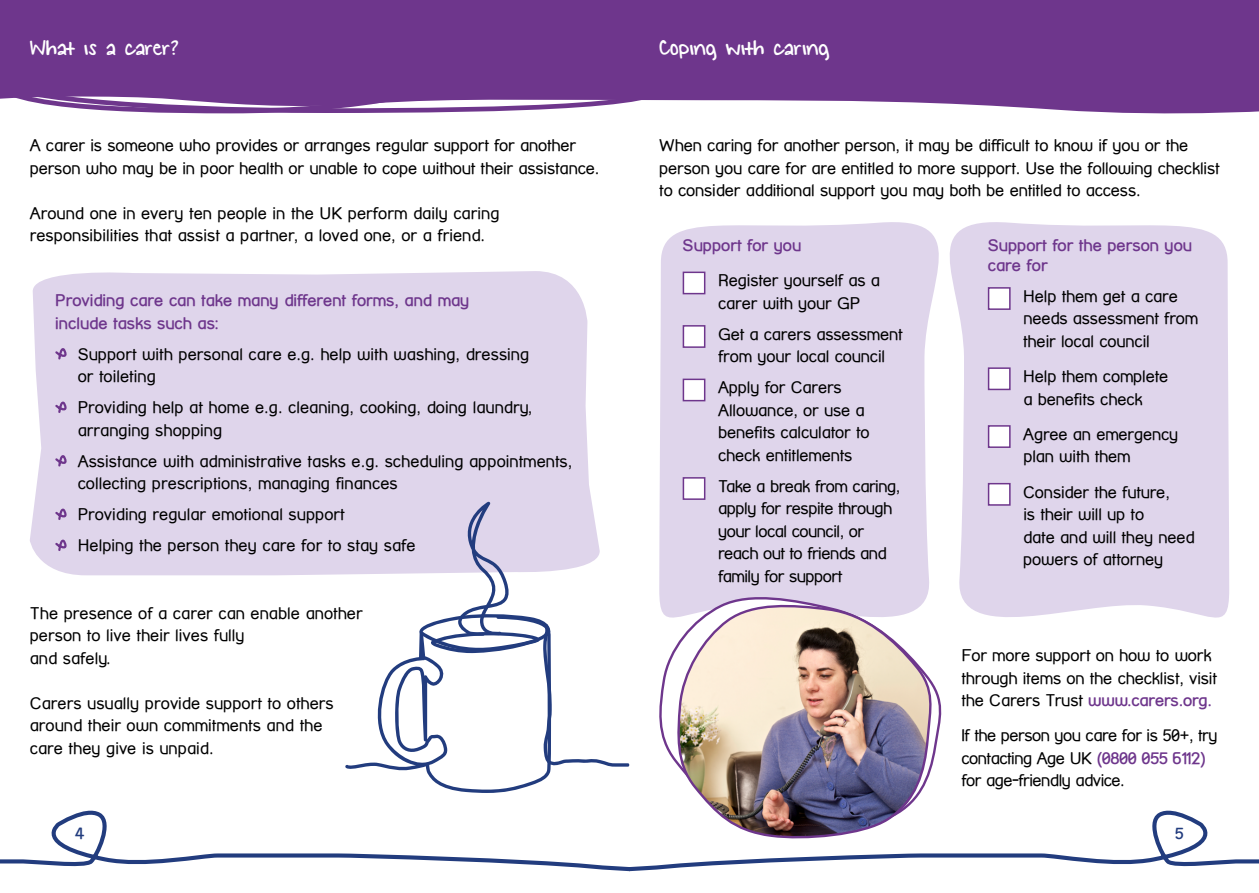
<style>
.page{position:relative;width:1259px;height:893px;background:#fff}
.page>*{position:absolute;margin:0;border:0;box-sizing:border-box;transform-origin:0 0}
.t1{font:24px "KG Small Town Southern Girl";color:#fff}
.t2{font:16.5px/22.5px "Street Corner";letter-spacing:-.01em;color:#000}
.t3{font:16.5px/22.5px "Street Corner";letter-spacing:-.03em;color:#000}
.t4{font:700 16.5px/22.5px "Street Corner";color:#6e368c}
.t5{font:700 15.9px "Street Corner";color:#223c7e}
.s1{font-weight:700;color:#6e368c}
</style>
<div class="page">
<svg style="left:0;top:811px;width:1259px;height:61px"></svg>
<div style="left:0;top:0;width:1259px;height:113px;background:#6e368c"></div>
<div style="left:976px;top:222px;width:253px;height:396px;background:#dfd5eb"></div>
<svg style="left:659px;top:222px;width:317px;height:389px;background:#e2d9ed"></svg>
<div style="left:30px;top:271px;width:562px;height:304px;background:#dfd5eb"></div>
<svg style="left:53px;top:346px;width:13px;height:15px"></svg>
<svg style="left:53px;top:399px;width:13px;height:15px"></svg>
<svg style="left:53px;top:453px;width:13px;height:15px"></svg>
<svg style="left:53px;top:506px;width:13px;height:15px"></svg>
<svg style="left:53px;top:537px;width:13px;height:15px"></svg>
<div style="left:682px;top:272px;width:23px;height:22px;background:#fff;border:2px solid #6e368c"></div>
<div style="left:682px;top:325px;width:23px;height:23px;background:#fff;border:2px solid #6e368c"></div>
<div style="left:682px;top:379px;width:23px;height:22px;background:#fff;border:2px solid #6e368c"></div>
<div style="left:682px;top:477px;width:23px;height:23px;background:#fff;border:2px solid #6e368c"></div>
<div style="left:988px;top:287px;width:22px;height:23px;background:#fff;border:2px solid #6e368c"></div>
<div style="left:988px;top:367px;width:22px;height:23px;background:#fff;border:2px solid #6e368c"></div>
<div style="left:988px;top:425px;width:22px;height:23px;background:#fff;border:2px solid #6e368c"></div>
<div style="left:988px;top:483px;width:22px;height:23px;background:#fff;border:2px solid #6e368c"></div>
<svg style="left:653px;top:589px;width:297px;height:244px"></svg>
<img style="left:672px;top:599px;width:267px;height:241px">
<svg style="left:345px;top:502px;width:284px;height:291px"></svg>
<h1 class="t1" style="left:30px;top:35px;width:150px">What is a carer?</h1>
<h1 class="t1" style="left:659px;top:35px;width:172px">Coping with caring</h1>
<p class="t2" style="left:30px;top:134px;width:571px">A carer is someone who provides or arranges regular support for another person who may be in poor health or unable to cope without their assistance.</p>
<p class="t2" style="left:30px;top:202px;width:471px">Around one in every ten people in the UK perform daily caring responsibilities that assist a partner, a loved one, or a friend.</p>
<p class="t4" style="left:55px;top:289px;width:416px">Providing care can take many different forms, and may include tasks such as:</p>
<p class="t2" style="left:78px;top:342px;width:453px">Support with personal care e.g. help with washing, dressing or toileting</p>
<p class="t2" style="left:78px;top:396px;width:456px">Providing help at home e.g. cleaning, cooking, doing laundry, arranging shopping</p>
<p class="t2" style="left:78px;top:449px;width:496px">Assistance with administrative tasks e.g. scheduling appointments, collecting prescriptions, managing finances</p>
<p class="t2" style="left:78px;top:499px;width:339px;line-height:31px">Providing regular emotional support<br>Helping the person they care for to stay safe</p>
<p class="t2" style="left:30px;top:601px;width:334px">The presence of a carer can enable another person to live their lives fully<br>and safely.</p>
<p class="t2" style="left:30px;top:691px;width:306px">Carers usually provide support to others around their own commitments and the care they give is unpaid.</p>
<p class="t2" style="left:659px;top:134px;width:562px">When caring for another person, it may be difficult to know if you or the person you care for are entitled to more support. Use the following checklist to consider additional support you may both be entitled to access.</p>
<p class="t4" style="left:682px;top:234px;width:120px">Support for you</p>
<p class="t2" style="left:718px;top:269px;width:163px">Register yourself as a carer with your GP</p>
<p class="t2" style="left:718px;top:323px;width:186px">Get a carers assessment from your local council</p>
<p class="t2" style="left:718px;top:376px;width:153px">Apply for Carers<br>Allowance, or use a benefits calculator to check entitlements</p>
<p class="t3" style="left:718px;top:475px;width:184px">Take a break from caring, apply for respite through your local council, or reach out to friends and family for support</p>
<p class="t4" style="left:988px;top:235px;width:206px;line-height:19.8px">Support for the person you care for</p>
<p class="t2" style="left:1023px;top:285px;width:177px">Help them get a care needs assessment from their local council</p>
<p class="t2" style="left:1023px;top:365px;width:147px">Help them complete a benefits check</p>
<p class="t2" style="left:1023px;top:423px;width:157px">Agree an emergency plan with them</p>
<p class="t2" style="left:1023px;top:481px;width:173px">Consider the future,<br>is their will up to<br>date and will they need powers of attorney</p>
<p class="t2" style="left:961px;top:644px;width:257px">For more support on how to work through items on the checklist, visit the Carers Trust <span class="s1">www.carers.org.</span></p>
<p class="t3" style="left:961px;top:724px;width:258px">If the person you care for is 50+, try contacting Age UK <span class="s1">(0800 055 6112) </span>for age-friendly advice.</p>
<p class="t5" style="left:75px;top:824px;width:11px">4</p>
<p class="t5" style="left:1174px;top:824px;width:10px">5</p>
</div>
